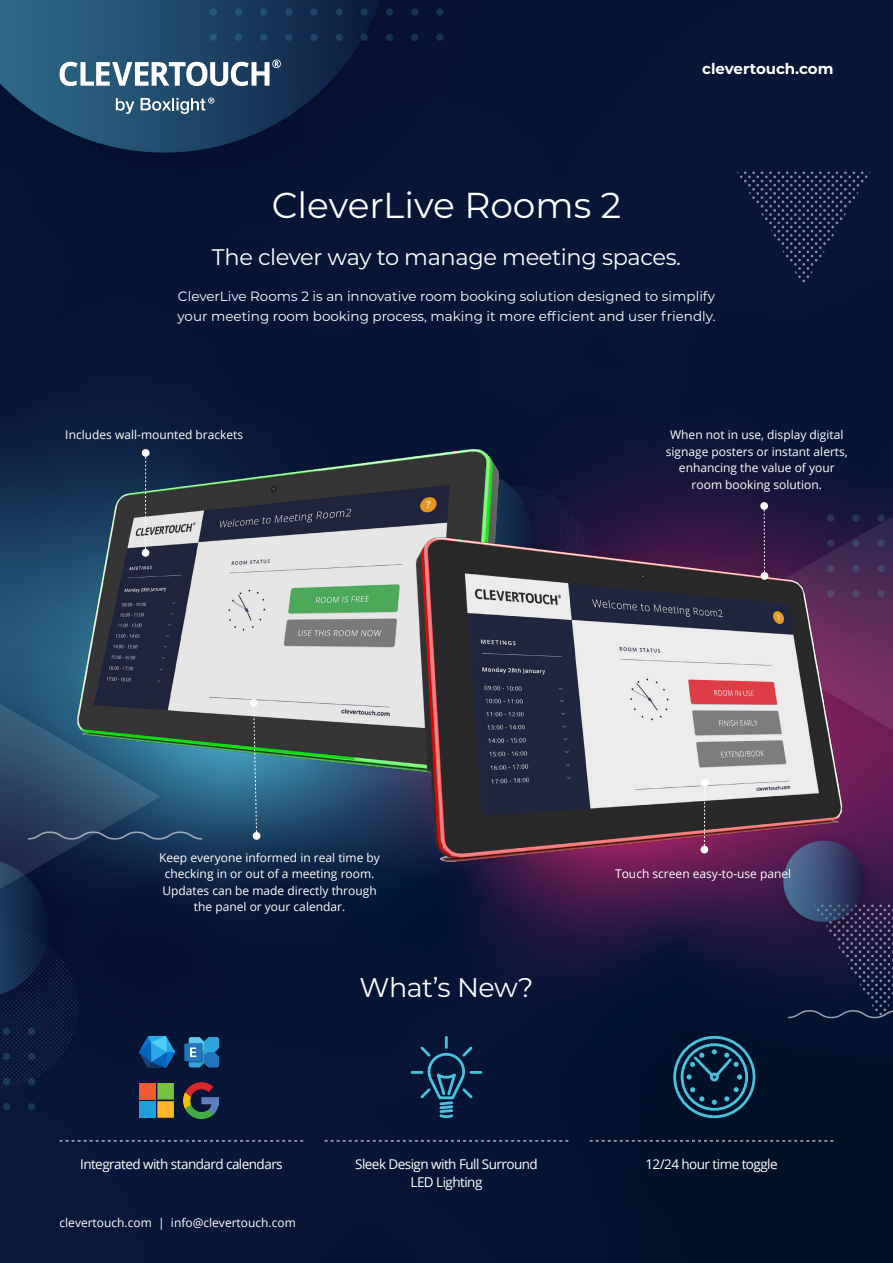
<style>
.page{position:relative;width:893px;height:1263px;background:#fff}
.page>*{position:absolute;margin:0;border:0;box-sizing:border-box;transform-origin:0 0}
.t1{font:36px "Montserrat";color:#fff}
.t2{font:27px "Montserrat";letter-spacing:-.015em;color:#fff}
.t3{font:22.5px "Montserrat";letter-spacing:-.015em;color:#fff}
.t4{font:700 15px "Montserrat";color:#fff}
.t5{font:13.5px/20.2px "Montserrat";color:#fff}
.Icon_Notes{font:13.5px "Open Sans";letter-spacing:-.04em;color:#fff}
.Key_Insights_Title{font:12px/16.5px "Open Sans";color:#fff;text-align:center}
</style>
<div class="page">
<img style="left:0;top:0;width:893px;height:1263px">
<svg style="left:60px;top:60px;width:221px;height:26px"></svg>
<svg style="left:116px;top:98px;width:18px;height:16px"></svg>
<svg style="left:141px;top:98px;width:73px;height:16px"></svg>
<img style="left:69px;top:445px;width:493px;height:346px">
<svg style="left:60px;top:1140px;width:243px;height:1px"></svg>
<svg style="left:590px;top:1140px;width:243px;height:1px"></svg>
<svg style="left:325px;top:1140px;width:243px;height:1px"></svg>
<svg style="left:672px;top:1034px;width:85px;height:85px"></svg>
<svg style="left:409px;top:1034px;width:75px;height:84px"></svg>
<img style="left:349px;top:528px;width:494px;height:361px">
<div style="left:184px;top:1043px;width:18px;height:18px;background:#2275bc"></div>
<svg style="left:189px;top:1037px;width:30px;height:30px"></svg>
<img style="left:139px;top:1037px;width:36px;height:31px">
<img style="left:184px;top:1083px;width:35px;height:35px">
<div style="left:139px;top:1083px;width:17px;height:16px;background:#f15b31"></div>
<div style="left:139px;top:1101px;width:17px;height:17px;background:#219fd9"></div>
<svg style="left:157px;top:1083px;width:17px;height:35px"></svg>
<svg style="left:249px;top:698px;width:12px;height:142px"></svg>
<svg style="left:141px;top:448px;width:9px;height:109px"></svg>
<svg style="left:760px;top:502px;width:9px;height:78px"></svg>
<svg style="left:700px;top:778px;width:9px;height:76px"></svg>
<p class="t4" style="left:702px;top:58px;width:133px">clevertouch.com</p>
<p class="t1" style="left:272px;top:180px;width:351px">CleverLive Rooms 2</p>
<p class="t3" style="left:212px;top:241px;width:471px">The clever way to manage meeting spaces.</p>
<p class="t5" style="left:177px;top:285px;width:540px">CleverLive Rooms 2 is an innovative room booking solution designed to simplify your meeting room booking process, making it more efficient and user friendly.</p>
<p class="Key_Insights_Title" style="left:65px;top:426px;width:179px">Includes wall-mounted brackets</p>
<p class="Key_Insights_Title" style="left:666px;top:426px;width:184px">When not in use, display digital signage posters or instant alerts, enhancing the value of your room booking solution.</p>
<p class="Key_Insights_Title" style="left:159px;top:849px;width:222px">Keep everyone informed in real time by checking in or out of a meeting room.<br>Updates can be made directly through the panel or your calendar.</p>
<p class="t2" style="left:359px;top:969px;width:176px">What’s New?</p>
<p class="Key_Insights_Title" style="left:615px;top:865px;width:178px">Touch screen easy-to-use panel</p>
<p class="Icon_Notes" style="left:80px;top:1155px;width:204px">Integrated with standard calendars</p>
<p class="Icon_Notes" style="left:355px;top:1155px;width:184px">Sleek Design with Full Surround</p>
<p class="Icon_Notes" style="left:645px;top:1155px;width:134px">12/24 hour time toggle</p>
<p class="Icon_Notes" style="left:411px;top:1173px;width:73px">LED Lighting</p>
<p class="Key_Insights_Title" style="left:60px;top:1214px;width:238px">clevertouch.com | info@clevertouch.com</p>
</div>
